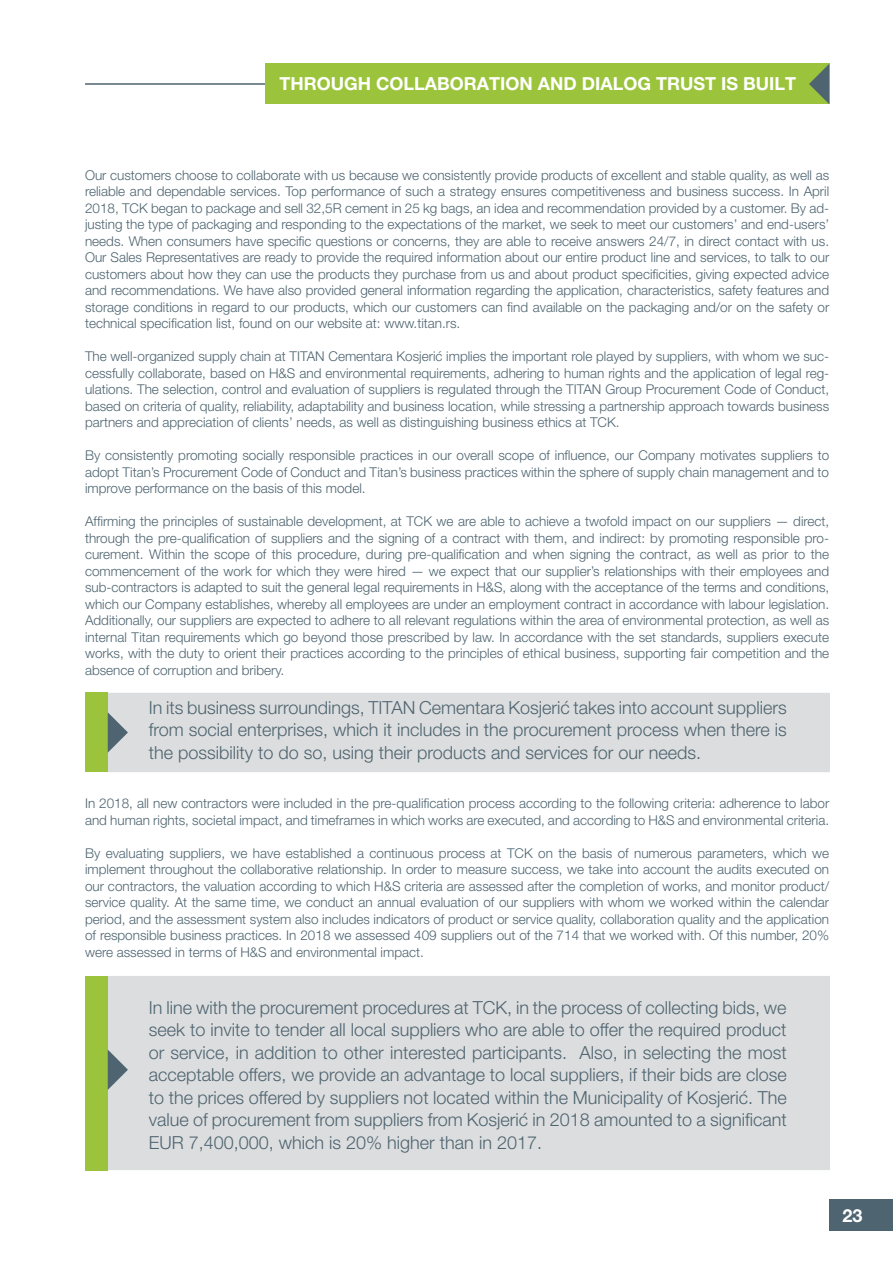
<style>
.page{position:relative;width:893px;height:1263px;background:#fff}
.page>*{position:absolute;margin:0;border:0;box-sizing:border-box;transform-origin:0 0}
.t1{font:300 18px/22.5px "Helvetica Neue LT Pro";color:#4e6470;text-align:justify}
.t2{font:700 18px "Helvetica Neue LT Pro";color:#fff}
.t3{font:300 13.5px/16.5px "Helvetica Neue LT Pro";color:#4e6470;text-align:justify}
</style>
<div class="page">
<div style="left:829px;top:1199px;width:64px;height:32px;background:#4e6470"></div>
<div style="left:108px;top:693px;width:722px;height:79px;background:#dcddde"></div>
<div style="left:108px;top:976px;width:722px;height:194px;background:#dcddde"></div>
<div style="left:85px;top:693px;width:23px;height:79px;background:#9bc43c"></div>
<div style="left:85px;top:976px;width:23px;height:194px;background:#9bc43c"></div>
<svg style="left:108px;top:712px;width:20px;height:41px"></svg>
<svg style="left:108px;top:1049px;width:20px;height:41px"></svg>
<hr style="left:85px;top:83px;width:625px;height:2px;background:#4e6470">
<div style="left:265px;top:64px;width:564px;height:40px;background:#9bc43c"></div>
<svg style="left:809px;top:64px;width:20px;height:40px"></svg>
<h1 class="t2" style="left:279px;top:73px;width:26px">THROUGH</h1>
<h1 class="t2" style="left:376px;top:73px;width:27px">COLLA</h1>
<h1 class="t2" style="left:437px;top:73px;width:26px">BORATION</h1>
<h1 class="t2" style="left:538px;top:73px;width:14px">AND</h1>
<h1 class="t2" style="left:582px;top:73px;width:26px">DIALOG</h1>
<h1 class="t2" style="left:656px;top:73px;width:99px">TRUST IS BUILT</h1>
<p class="t3" style="left:85px;top:166px;width:746px">Our customers choose to collaborate with us because we consistently provide products of excellent and stable quality, as well as reliable and dependable services. Top performance of such a strategy ensures competitiveness and business success. In April 2018, TCK began to package and sell 32,5R cement in 25 kg bags, an idea and recommendation provided by a customer. By ad&shy;justing the type of packaging and responding to the expectations of the market, we seek to meet our customers’ and end-users’ needs. When consumers have specific questions or concerns, they are able to receive answers 24/7, in direct contact with us.<br>Our Sales Representatives are ready to provide the required information about our entire product line and services, to talk to our customers about how they can use the products they purchase from us and about product specificities, giving expected advice and recommendations. We have also provided general information regarding the application, characteristics, safety features and storage conditions in regard to our products, which our customers can find available on the packaging and/or on the safety or technical specification list, found on our website at: www.titan.rs.</p>
<p class="t3" style="left:85px;top:348px;width:746px">The well-organized supply chain at TITAN Cementara Kosjerić implies the important role played by suppliers, with whom we suc&shy;cessfully collaborate, based on H&amp;S and environmental requirements, adhering to human rights and the application of legal reg&shy;ulations. The selection, control and evaluation of suppliers is regulated through the TITAN Group Procurement Code of Conduct, based on criteria of quality, reliability, adaptability and business location, while stressing a partnership approach towards business partners and appreciation of clients’ needs, as well as distinguishing business ethics at TCK.</p>
<p class="t3" style="left:85px;top:447px;width:746px">By consistently promoting socially responsible practices in our overall scope of influence, our Company motivates suppliers to adopt Titan’s Procurement Code of Conduct and Titan’s business practices within the sphere of supply chain management and to improve performance on the basis of this model.</p>
<p class="t3" style="left:85px;top:513px;width:746px">Affirming the principles of sustainable development, at TCK we are able to achieve a twofold impact on our suppliers — direct, through the pre-qualification of suppliers and the signing of a contract with them, and indirect: by promoting responsible pro&shy;curement. Within the scope of this procedure, during pre-qualification and when signing the contract, as well as prior to the commencement of the work for which they were hired — we expect that our supplier’s relationships with their employees and sub-contractors is adapted to suit the general legal requirements in H&amp;S, along with the acceptance of the terms and conditions, which our Company establishes, whereby all employees are under an employment contract in accordance with labour legislation.<br>Additionally, our suppliers are expected to adhere to all relevant regulations within the area of environmental protection, as well as internal Titan requirements which go beyond those prescribed by law. In accordance with the set standards, suppliers execute works, with the duty to orient their practices according to the principles of ethical business, supporting fair competition and the absence of corruption and bribery.</p>
<p class="t1" style="left:149px;top:696px;width:639px">In its business surroundings, TITAN Cementara Kosjerić takes into account suppliers from social enterprises, which it includes in the procurement process when there is the possibility to do so, using their products and services for our needs.</p>
<p class="t3" style="left:85px;top:795px;width:746px">In 2018, all new contractors were included in the pre-qualification process according to the following criteria: adherence to labor and human rights, societal impact, and timeframes in which works are executed, and according to H&amp;S and environmental criteria.</p>
<p class="t3" style="left:85px;top:844px;width:746px">By evaluating suppliers, we have established a continuous process at TCK on the basis of numerous parameters, which we implement throughout the collaborative relationship. In order to measure success, we take into account the audits executed on our contractors, the valuation according to which H&amp;S criteria are assessed after the completion of works, and monitor product/ service quality. At the same time, we conduct an annual evaluation of our suppliers with whom we worked within the calendar period, and the assessment system also includes indicators of product or service quality, collaboration quality and the application of responsible business practices. In 2018 we assessed 409 suppliers out of the 714 that we worked with. Of this number, 20% were assessed in terms of H&amp;S and environmental impact.</p>
<p class="t1" style="left:149px;top:996px;width:639px">In line with the procurement procedures at TCK, in the process of collecting bids, we seek to invite to tender all local suppliers who are able to offer the required product or service, in addition to other interested participants. Also, in selecting the most acceptable offers, we provide an advantage to local suppliers, if their bids are close to the prices offered by suppliers not located within the Municipality of Kosjerić. The value of procurement from suppliers from Kosjerić in 2018 amounted to a significant EUR 7,400,000, which is 20% higher than in 2017.</p>
<h1 class="t2" style="left:842px;top:1204px;width:22px">23</h1>
</div>
